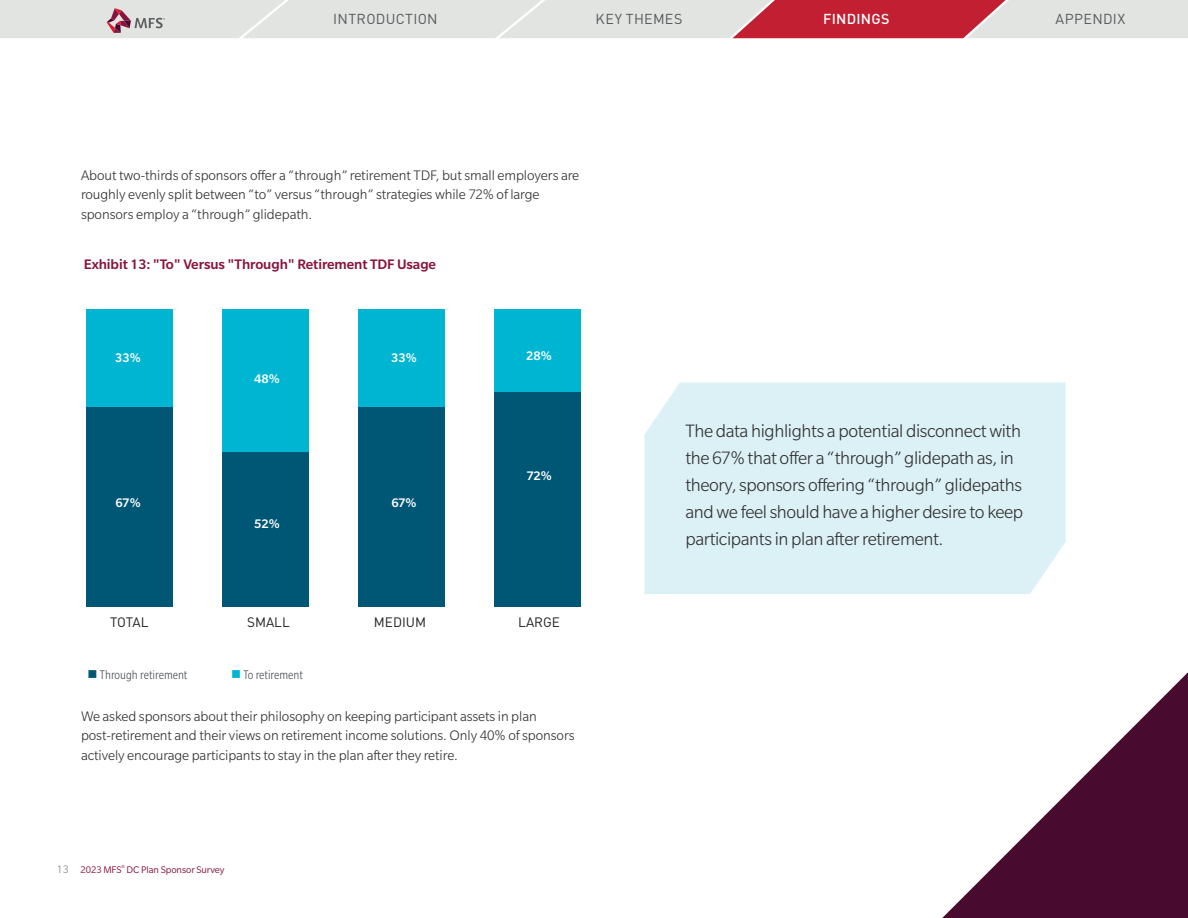
<style>
.page{position:relative;width:1188px;height:918px;background:#fff}
.page>*{position:absolute;margin:0;border:0;box-sizing:border-box;transform-origin:0 0}
.t1{font:300 19.5px/27px "Slate Std";letter-spacing:-.02em;color:#312f30}
.t2{font:300 15px/19.5px "Slate Std";letter-spacing:-.005em;color:#312f30}
.t3{font:500 15px "Slate Std";letter-spacing:-.005em;color:#88153e}
.t4{font:14.25px "DINOT";letter-spacing:.025em;color:#57585a}
.t5{font:500 14.25px "DINOT";letter-spacing:.02em;color:#fff}
.t6{font:300 condensed 13.5px "Slate Std";color:#464b54}
.t7{font:500 13.5px "Slate Std";color:#fff}
.t8{font:13.5px "DINOT";color:#231f20}
.t9{font:10.5px "Slate Std";letter-spacing:-.01em;color:#88153e}
.s1{color:#005775}
.s2{color:#00b5d1}
.s3{font-size:12px;color:#939598}
</style>
<div class="page">
<svg style="left:942px;top:672px;width:246px;height:246px"></svg>
<div style="left:86px;top:309px;width:87px;height:98px;background:#00b5d1"></div>
<div style="left:222px;top:309px;width:87px;height:143px;background:#00b5d1"></div>
<div style="left:358px;top:309px;width:87px;height:98px;background:#00b5d1"></div>
<div style="left:494px;top:309px;width:87px;height:83px;background:#00b5d1"></div>
<div style="left:86px;top:407px;width:87px;height:199px;background:#005775"></div>
<div style="left:222px;top:452px;width:87px;height:154px;background:#005775"></div>
<div style="left:358px;top:407px;width:87px;height:199px;background:#005775"></div>
<div style="left:494px;top:392px;width:87px;height:214px;background:#005775"></div>
<div style="left:644px;top:382px;width:422px;height:212px;background:#dbf1f6"></div>
<svg style="left:0;top:0;width:1188px;height:39px;background:#dcbec0"></svg>
<p class="t4" style="left:333px;top:10px;width:106px">INTRODUCTION</p>
<p class="t4" style="left:596px;top:10px;width:88px">KEY THEMES</p>
<p class="t5" style="left:823px;top:10px;width:68px">FINDINGS</p>
<p class="t4" style="left:1056px;top:10px;width:71px">APPENDIX</p>
<p class="t2" style="left:81px;top:165px;width:500px">About two-thirds of sponsors offer a “through” retirement TDF, but small employers are roughly evenly split between “to” versus “through” strategies while 72% of large sponsors employ a “through” glidepath.</p>
<p class="t3" style="left:84px;top:256px;width:354px">Exhibit 13: "To" Versus "Through" Retirement TDF Usage</p>
<p class="t7" style="left:115px;top:350px;width:27px">33%</p>
<p class="t7" style="left:116px;top:496px;width:27px">67%</p>
<p class="t7" style="left:254px;top:371px;width:27px">48%</p>
<p class="t7" style="left:254px;top:517px;width:27px">52%</p>
<p class="t7" style="left:391px;top:350px;width:27px">33%</p>
<p class="t7" style="left:392px;top:496px;width:27px">67%</p>
<p class="t7" style="left:526px;top:349px;width:27px">28%</p>
<p class="t7" style="left:526px;top:469px;width:27px">72%</p>
<p class="t8" style="left:110px;top:614px;width:40px">TOTAL</p>
<p class="t8" style="left:247px;top:614px;width:44px">SMALL</p>
<p class="t8" style="left:374px;top:614px;width:54px">MEDIUM</p>
<p class="t8" style="left:518px;top:614px;width:43px">LARGE</p>
<p class="t6" style="left:88px;top:668px;width:101px"><span class="s1">■</span> Through retirement</p>
<p class="t6" style="left:231px;top:668px;width:73px"><span class="s2">■</span> To retirement</p>
<p class="t2" style="left:81px;top:706px;width:495px">We asked sponsors about their philosophy on keeping participant assets in plan post-retirement and their views on retirement income solutions. Only 40% of sponsors actively encourage participants to stay in the plan after they retire.</p>
<p class="t9" style="left:57px;top:864px;width:169px"><span class="s3">13</span> 2023 MFS<sup>®</sup> DC Plan Sponsor Survey</p>
<h1 class="t1" style="left:685px;top:417px;width:339px">The data highlights a potential disconnect with the 67% that offer a “through” glidepath as, in theory, sponsors offering “through” glidepaths and we feel should have a higher desire to keep participants in plan after retirement.</h1>
</div>
